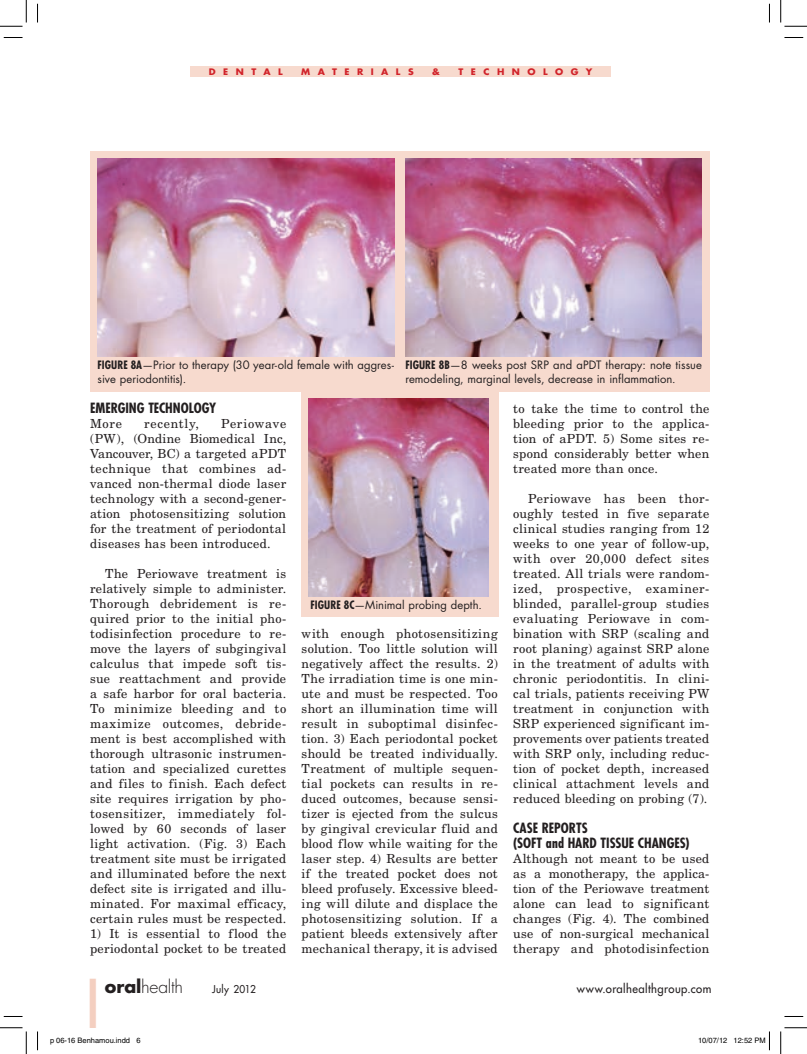
<style>
.page{position:relative;width:807px;height:1054px;background:#fff}
.page>*{position:absolute;margin:0;border:0;box-sizing:border-box;transform-origin:0 0}
.t1{font:700 75px "Futura";color:#f4cfc0;scale:.54 1}
.t2{font:300 17.5px "Futura";letter-spacing:-.01em;color:#231f20}
.t3{font:700 condensed 13.75px/15px "Futura Std";color:#231f20}
.t4{font:12.5px/15px "New Century Schlbk LT Std";letter-spacing:.025em;color:#231f20;text-align:justify}
.t5{font:12.5px "New Century Schlbk LT Std";letter-spacing:.065em;color:#231f20}
.t6{font:11.75px "Futura";letter-spacing:.04em;color:#231f20;scale:.95 1}
.t7{font:11.25px/13.8px "Futura Std";letter-spacing:.005em;color:#231f20}
.t8{font:10.5px "Futura";letter-spacing:.035em;color:#231f20;scale:.95 1}
.t9{font:700 8.75px "Futura";letter-spacing:.815em;color:#d1232a;scale:1.05 1}
.t10{font:7.5px "Helvetica";color:#000}
.s1{font-family:"Futura";font-weight:700;font-stretch:condensed}
.s2{font-weight:700}
</style>
<div class="page">
<div style="left:190px;top:66px;width:420px;height:11px;background:#f7dace"></div>
<div style="left:90px;top:151px;width:619px;height:240px;background:#f7dace"></div>
<img style="left:98px;top:159px;width:296px;height:197px">
<img style="left:405px;top:159px;width:296px;height:197px">
<div style="left:301px;top:391px;width:197px;height:225px;background:#f7dace"></div>
<img style="left:308px;top:399px;width:180px;height:197px">
<svg style="left:4px;top:37px;width:18px;height:1px"></svg>
<svg style="left:784px;top:37px;width:18px;height:1px"></svg>
<svg style="left:4px;top:1016px;width:18px;height:1px"></svg>
<svg style="left:784px;top:1016px;width:18px;height:1px"></svg>
<svg style="left:37px;top:4px;width:1px;height:18px"></svg>
<svg style="left:37px;top:1031px;width:1px;height:19px"></svg>
<svg style="left:769px;top:4px;width:1px;height:18px"></svg>
<svg style="left:0;top:0;width:27px;height:27px"></svg>
<svg style="left:0;top:1027px;width:27px;height:27px"></svg>
<svg style="left:780px;top:0;width:26px;height:27px"></svg>
<svg style="left:780px;top:1027px;width:26px;height:27px"></svg>
<svg style="left:769px;top:1031px;width:1px;height:19px"></svg>
<p class="t9" style="left:209px;top:66px;width:72px">DENTAL</p>
<p class="t9" style="left:301px;top:66px;width:109px">MATERIALS</p>
<p class="t9" style="left:432px;top:66px;width:9px">&amp;</p>
<p class="t9" style="left:458px;top:66px;width:129px">TECHNOLOGY</p>
<p class="t7" style="left:98px;top:358px;width:298px"><span class="s1">FIGURE 8A</span>—Prior to therapy (30 year-old female with aggres&shy;sive periodontitis).</p>
<p class="t7" style="left:405px;top:358px;width:298px"><span class="s1">FIGURE 8B</span>—8 weeks post SRP and aPDT therapy: note tissue remodeling, marginal levels, decrease in inflammation.</p>
<p class="t3" style="left:90px;top:400px;width:128px">EMERGING TECHNOLOGY</p>
<p class="t4" style="left:90px;top:416px;width:33px">More</p>
<p class="t5" style="left:144px;top:415px;width:56px">recently,</p>
<p class="t4" style="left:90px;top:416px;width:198px;text-indent:131px">Periowave (PW), (Ondine Biomedical Inc, Vancouver, BC) a targeted aPDT technique that combines ad&shy;vanced non-thermal diode laser technology with a second-gener&shy;ation photosensitizing solution for the treatment of periodontal diseases has been introduced.</p>
<p class="t4" style="left:90px;top:566px;width:198px;text-indent:15px">The Periowave treatment is relatively simple to administer.<br>Thorough debridement is re&shy;quired prior to the initial pho&shy;todisinfection procedure to re&shy;move the layers of subgingival calculus that impede soft tis&shy;sue reattachment and provide a safe harbor for oral bacteria.<br>To minimize bleeding and to maximize outcomes, debride&shy;ment is best accomplished with thorough ultrasonic instrumen&shy;tation and specialized curettes and files to finish. Each defect site requires irrigation by pho&shy;tosensitizer, immediately fol&shy;lowed by 60 seconds of laser light activation. (Fig. 3) Each treatment site must be irrigated and illuminated before the next defect site is irrigated and illu&shy;minated. For maximal efficacy, certain rules must be respected.</p>
<p class="t4" style="left:90px;top:926px;width:198px">1) It is essential to flood the periodontal pocket to be treated</p>
<p class="t7" style="left:310px;top:598px;width:173px"><span class="s1">FIGURE 8C</span>—Minimal probing depth.</p>
<p class="t4" style="left:301px;top:626px;width:198px">with enough photosensitizing solution. Too little solution will negatively affect the results. 2)<br>The irradiation time is one min&shy;ute and must be respected. Too short an illumination time will result in suboptimal disinfec&shy;tion. 3) Each periodontal pocket should be treated individually.<br>Treatment of multiple sequen&shy;tial pockets can results in re&shy;duced outcomes, because sensi&shy;tizer is ejected from the sulcus by gingival crevicular fluid and blood flow while waiting for the laser step. 4) Results are better if the treated pocket does not bleed profusely. Excessive bleed&shy;ing will dilute and displace the photosensitizing solution. If a patient bleeds extensively after mechanical therapy, it is advised</p>
<p class="t4" style="left:513px;top:401px;width:198px">to take the time to control the bleeding prior to the applica&shy;tion of aPDT. 5) Some sites re&shy;spond considerably better when treated more than once.</p>
<p class="t4" style="left:513px;top:491px;width:198px;text-indent:15px">Periowave has been thor&shy;oughly tested in five separate clinical studies ranging from 12 weeks to one year of follow-up, with over 20,000 defect sites treated. All trials were random&shy;ized, prospective, examiner&shy;blinded, parallel-group studies evaluating Periowave in com&shy;bination with SRP (scaling and root planing) against SRP alone in the treatment of adults with chronic periodontitis. In clini&shy;cal trials, patients receiving PW treatment in conjunction with SRP experienced significant im&shy;provements over patients treated with SRP only, including reduc&shy;tion of pocket depth, increased clinical attachment levels and reduced bleeding on probing (7).</p>
<p class="t3" style="left:513px;top:820px;width:76px">CASE REPORTS (SOFT and hard</p>
<p class="t3" style="left:600px;top:835px;width:91px">TISSUE CHANGES)</p>
<p class="t4" style="left:513px;top:851px;width:198px">Although not meant to be used as a monotherapy, the applica&shy;tion of the Periowave treatment alone can lead to significant changes (Fig. 4). The combined use of non-surgical mechanical therapy and photodisinfection</p>
<h1 class="t1" style="left:81px;top:961px;width:45px">|</h1>
<h2 class="t2" style="left:105px;top:975px;width:80px"><span class="s2">ORAL</span>health</h2>
<p class="t8" style="left:212px;top:982px;width:48px">July 2012</p>
<p class="t6" style="left:576px;top:981px;width:143px">www.oralhealthgroup.com</p>
<p class="t10" style="left:50px;top:1036px;width:92px">p 06-16 Benhamou.indd 6</p>
<p class="t10" style="left:698px;top:1036px;width:69px">10/07/12 12:52 PM</p>
</div>
